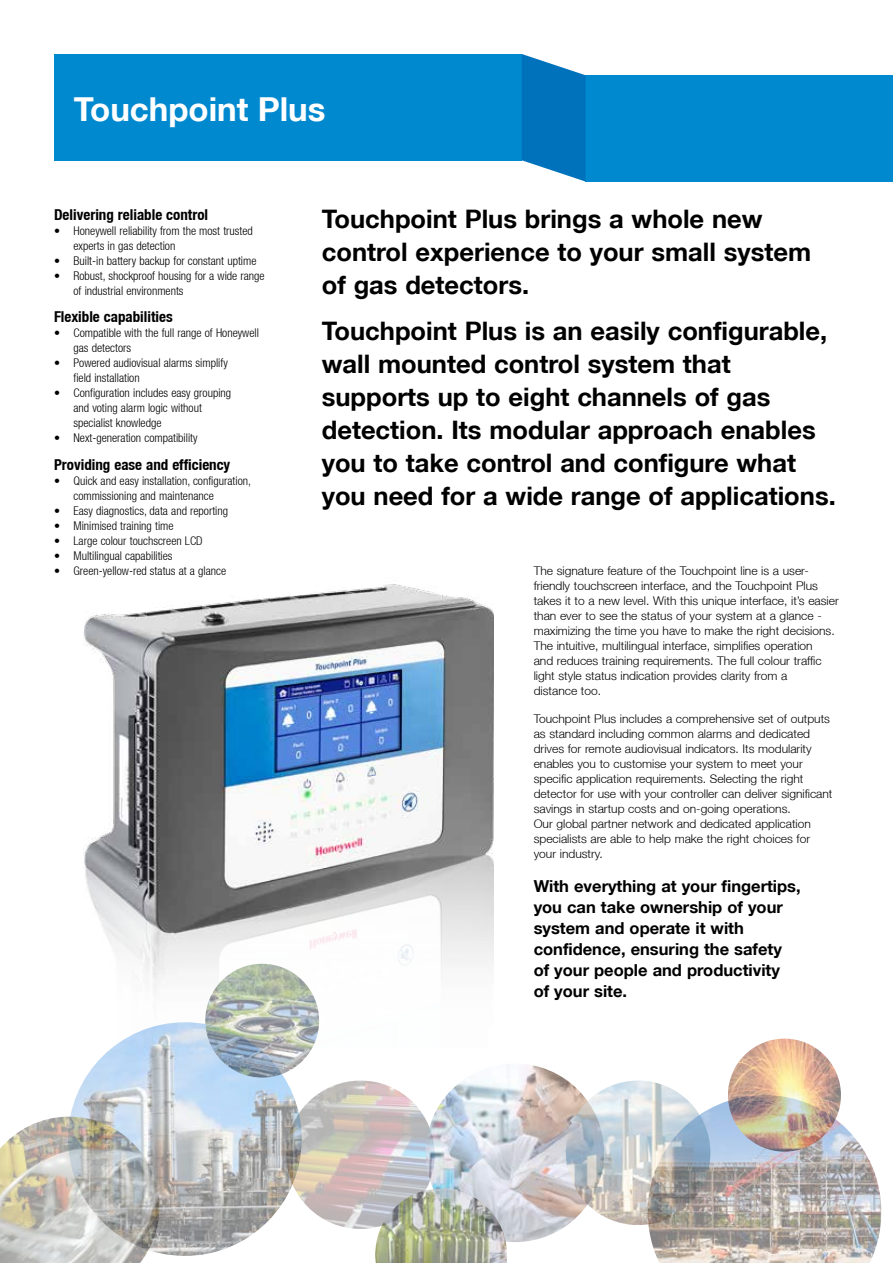
<style>
.page{position:relative;width:893px;height:1263px;background:#fff}
.page>*{position:absolute;margin:0;border:0;box-sizing:border-box;transform-origin:0 0}
.t1{font:700 33px "Helvetica Neue LT";color:#fff}
.t2{font:700 25.5px/33px "Helvetica Neue LT";color:#000}
.t3{font:700 16.5px/21px "Helvetica Neue LT";color:#000}
.t4{font:700 condensed 15px "Helvetica Neue LT";color:#000}
.t5{font:300 12px/15px "Helvetica Neue LT";color:#000}
.t6{font:300 condensed 12px/15px "Helvetica Neue LT";color:#000}
</style>
<div class="page">
<img style="left:68px;top:1022px;width:234px;height:234px;border-radius:117px">
<img style="left:648px;top:1101px;width:233px;height:162px">
<img style="left:286px;top:1080px;width:149px;height:149px;border-radius:74px">
<img style="left:426px;top:1063px;width:178px;height:179px;border-radius:89px">
<img style="left:375px;top:1188px;width:132px;height:75px">
<img style="left:728px;top:1038px;width:113px;height:113px;border-radius:56px">
<img style="left:205px;top:964px;width:114px;height:113px;border-radius:57px">
<img style="left:0;top:1116px;width:159px;height:147px">
<img style="left:84px;top:580px;width:410px;height:468px">
<div style="left:586px;top:75px;width:307px;height:107px;background:#0089cf"></div>
<div style="left:54px;top:54px;width:468px;height:106px;background:#0089cf"></div>
<svg style="left:522px;top:54px;width:64px;height:128px"></svg>
<img style="left:566px;top:1080px;width:144px;height:145px;border-radius:72px">
<h1 class="t1" style="left:74px;top:89px;width:253px">Touchpoint Plus</h1>
<p class="t4" style="left:54px;top:205px;width:156px">Delivering reliable control</p>
<p class="t6" style="left:74px;top:223px;width:181px;text-indent:-20px">• Honeywell reliability from the most trusted experts in gas detection</p>
<p class="t6" style="left:54px;top:253px;width:204px">• Built-in battery backup for constant uptime</p>
<p class="t6" style="left:74px;top:268px;width:193px;text-indent:-20px">• Robust, shockproof housing for a wide range of industrial environments</p>
<p class="t4" style="left:54px;top:308px;width:120px">Flexible capabilities</p>
<p class="t6" style="left:74px;top:325px;width:187px;text-indent:-20px">• Compatible with the full range of Honeywell gas detectors</p>
<p class="t6" style="left:74px;top:355px;width:156px;text-indent:-20px">• Powered audiovisual alarms simplify field installation</p>
<p class="t6" style="left:74px;top:385px;width:159px;text-indent:-20px">• Configuration includes easy grouping and voting alarm logic without specialist knowledge</p>
<p class="t6" style="left:54px;top:430px;width:145px">• Next-generation compatibility</p>
<p class="t4" style="left:54px;top:456px;width:178px">Providing ease and efficiency</p>
<p class="t6" style="left:73px;top:473px;width:179px;text-indent:-20px">• Quick and easy installation, configuration, commissioning and maintenance</p>
<p class="t6" style="left:54px;top:503px;width:176px">• Easy diagnostics, data and reporting</p>
<p class="t6" style="left:54px;top:518px;width:121px">• Minimised training time</p>
<p class="t6" style="left:54px;top:533px;width:150px">• Large colour touchscreen LCD</p>
<p class="t6" style="left:54px;top:548px;width:120px">• Multilingual capabilities</p>
<p class="t6" style="left:54px;top:563px;width:174px">• Green-yellow-red status at a glance</p>
<p class="t5" style="left:534px;top:563px;width:307px">The signature feature of the Touchpoint line is a user&shy;friendly touchscreen interface, and the Touchpoint Plus takes it to a new level. With this unique interface, it’s easier than ever to see the status of your system at a glance - maximizing the time you have to make the right decisions.<br>The intuitive, multilingual interface, simplifies operation<br>and reduces training requirements. The full colour traffic light style status indication provides clarity from a<br>distance too.</p>
<p class="t5" style="left:534px;top:711px;width:300px">Touchpoint Plus includes a comprehensive set of outputs as standard including common alarms and dedicated drives for remote audiovisual indicators. Its modularity enables you to customise your system to meet your specific application requirements. Selecting the right detector for use with your controller can deliver significant savings in startup costs and on-going operations.<br>Our global partner network and dedicated application specialists are able to help make the right choices for your industry.</p>
<h3 class="t3" style="left:534px;top:875px;width:269px">With everything at your fingertips, you can take ownership of your system and operate it with confidence, ensuring the safety of your people and productivity<br>of your site.</h3>
<h2 class="t2" style="left:322px;top:202px;width:491px">Touchpoint Plus brings a whole new control experience to your small system of gas detectors.</h2>
<h2 class="t2" style="left:322px;top:314px;width:515px">Touchpoint Plus is an easily configurable, wall mounted control system that supports up to eight channels of gas detection. Its modular approach enables you to take control and configure what you need for a wide range of applications.</h2>
</div>
